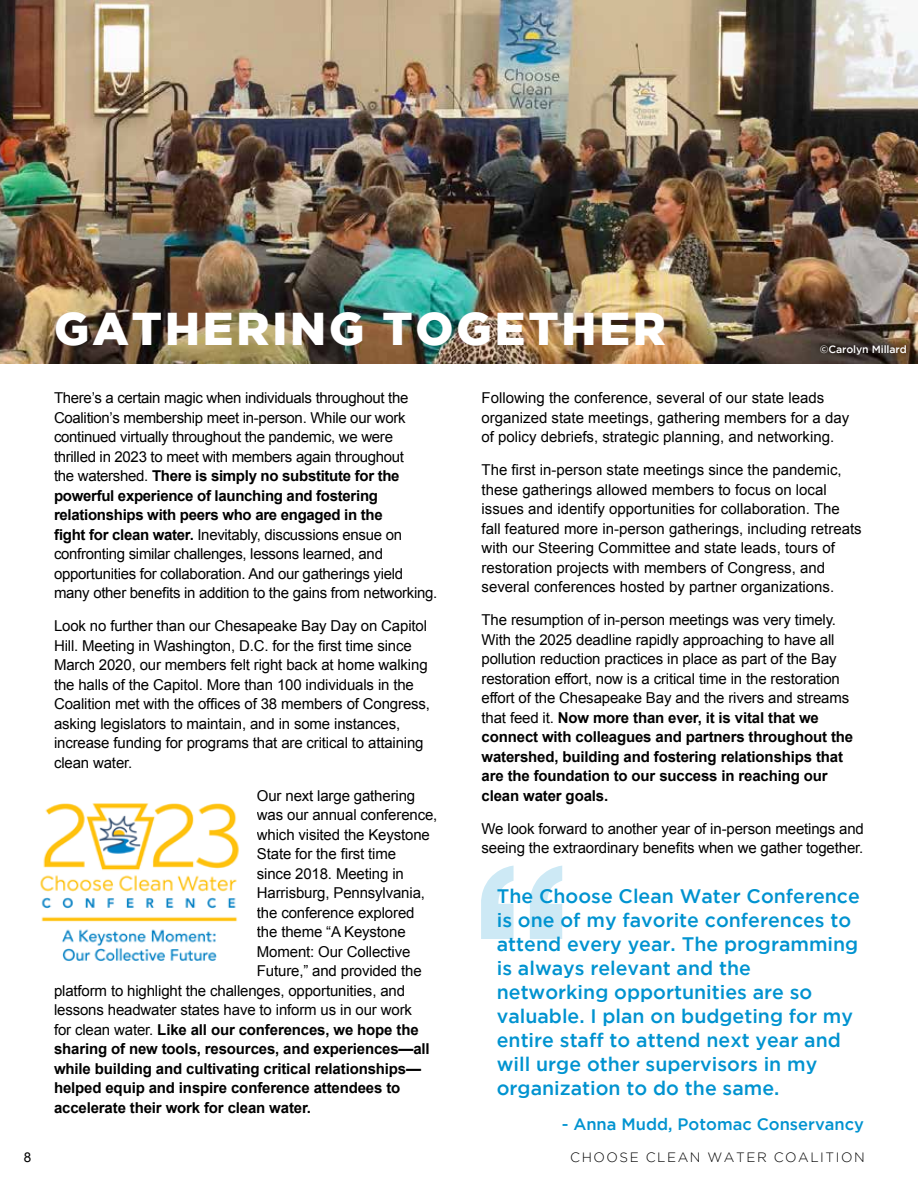
<style>
.page{position:relative;width:918px;height:1188px;background:#fff}
.page>*{position:absolute;margin:0;border:0;box-sizing:border-box;transform-origin:0 0}
.t1{font:700 228.75px "Helvetica Neue";color:#0093d0}
.t2{font:900 45.9px "Gotham";letter-spacing:.065em;color:#fff}
.t3{font:500 19.5px/24px "Gotham";color:#0093d0}
.t4{font:500 16.5px "Gotham";color:#0093d0}
.t5{font:15px/19.5px "Arial";letter-spacing:-.01em;color:#000}
.t6{font:700 15px "Arial";letter-spacing:-.01em;color:#000}
.t7{font:300 13.5px "Gotham";letter-spacing:.115em;color:#000}
.t8{font:13.5px "Arial";color:#000}
.t9{font:500 10.5px "Gotham";letter-spacing:-.01em;color:#fff}
.s1{font-weight:700}
.s2{font-weight:400}
</style>
<div class="page">
<img style="left:0;top:0;width:918px;height:363px">
<div style="left:814px;top:338px;width:99px;height:23px;background:#000;opacity:.75"></div>
<img style="left:40px;top:803px;width:199px;height:158px">
<h2 class="t2" style="left:54px;top:302px;width:613px">GATHERING TOGETHER</h2>
<p class="t9" style="left:820px;top:343px;width:88px">©Carolyn Millard</p>
<p class="t5" style="left:54px;top:388px;width:385px">There’s a certain magic when individuals throughout the Coalition’s membership meet in-person. While our work continued virtually throughout the pandemic, we were thrilled in 2023 to meet with members again throughout<br>the watershed. <span class="s1">There is simply no substitute for the powerful experience of launching and fostering relationships with peers who are engaged in the<br>fight for clean water.</span> Inevitably, discussions ensue on confronting similar challenges, lessons learned, and opportunities for collaboration. And our gatherings yield many other benefits in addition to the gains from networking.</p>
<p class="t5" style="left:54px;top:616px;width:378px">Look no further than our Chesapeake Bay Day on Capitol Hill. Meeting in Washington, D.C. for the first time since March 2020, our members felt right back at home walking the halls of the Capitol. More than 100 individuals in the Coalition met with the offices of 38 members of Congress, asking legislators to maintain, and in some instances, increase funding for programs that are critical to attaining clean water.</p>
<p class="t5" style="left:257px;top:786px;width:160px">Our next large gathering</p>
<p class="t5" style="left:257px;top:805px;width:182px">was our annual conference,</p>
<p class="t5" style="left:257px;top:825px;width:174px">which visited the Keystone</p>
<p class="t5" style="left:257px;top:844px;width:141px">State for the first time</p>
<p class="t5" style="left:257px;top:864px;width:148px">since 2018. Meeting in</p>
<p class="t5" style="left:257px;top:883px;width:170px">Harrisburg, Pennsylvania,</p>
<p class="t5" style="left:257px;top:903px;width:159px">the conference explored</p>
<p class="t5" style="left:257px;top:922px;width:150px">the theme “A Keystone</p>
<p class="t5" style="left:257px;top:942px;width:155px">Moment: Our Collective</p>
<p class="t5" style="left:257px;top:961px;width:166px">Future,” and provided the</p>
<p class="t5" style="left:54px;top:981px;width:353px">platform to highlight the challenges, opportunities, and</p>
<p class="t5" style="left:54px;top:1000px;width:360px">lessons headwater states have to inform us in our work</p>
<p class="t6" style="left:54px;top:1020px;width:366px"><span class="s2">for clean water.</span> Like all our conferences, we hope the</p>
<p class="t6" style="left:54px;top:1039px;width:377px">sharing of new tools, resources, and experiences—all</p>
<p class="t6" style="left:54px;top:1059px;width:369px">while building and cultivating critical relationships—</p>
<p class="t6" style="left:54px;top:1078px;width:348px">helped equip and inspire conference attendees to</p>
<p class="t6" style="left:54px;top:1098px;width:259px">accelerate their work for clean water.</p>
<p class="t5" style="left:482px;top:388px;width:369px">Following the conference, several of our state leads organized state meetings, gathering members for a day of policy debriefs, strategic planning, and networking.</p>
<p class="t5" style="left:482px;top:460px;width:382px">The first in-person state meetings since the pandemic, these gatherings allowed members to focus on local issues and identify opportunities for collaboration. The fall featured more in-person gatherings, including retreats with our Steering Committee and state leads, tours of restoration projects with members of Congress, and several conferences hosted by partner organizations.</p>
<p class="t5" style="left:482px;top:610px;width:373px">The resumption of in-person meetings was very timely.<br>With the 2025 deadline rapidly approaching to have all pollution reduction practices in place as part of the Bay restoration effort, now is a critical time in the restoration effort of the Chesapeake Bay and the rivers and streams that feed it. <span class="s1">Now more than ever, it is vital that we connect with colleagues and partners throughout the watershed, building and fostering relationships that are the foundation to our success in reaching our clean water goals.</span></p>
<p class="t5" style="left:482px;top:819px;width:384px">We look forward to another year of in-person meetings and seeing the extraordinary benefits when we gather together.</p>
<p class="t3" style="left:497px;top:883px;width:365px">The Choose Clean Water Conference is one of my favorite conferences to attend every year. The programming is always relevant and the networking opportunities are so valuable. I plan on budgeting for my entire staff to attend next year and will urge other supervisors in my organization to do the same.</p>
<p class="t4" style="left:562px;top:1115px;width:304px">- Anna Mudd, Potomac Conservancy</p>
<h1 class="t1" style="left:469px;top:768px;width:107px">“</h1>
<p class="t8" style="left:24px;top:1148px;width:9px">8</p>
<p class="t7" style="left:570px;top:1149px;width:296px">CHOOSE CLEAN WATER COALITION</p>
</div>
